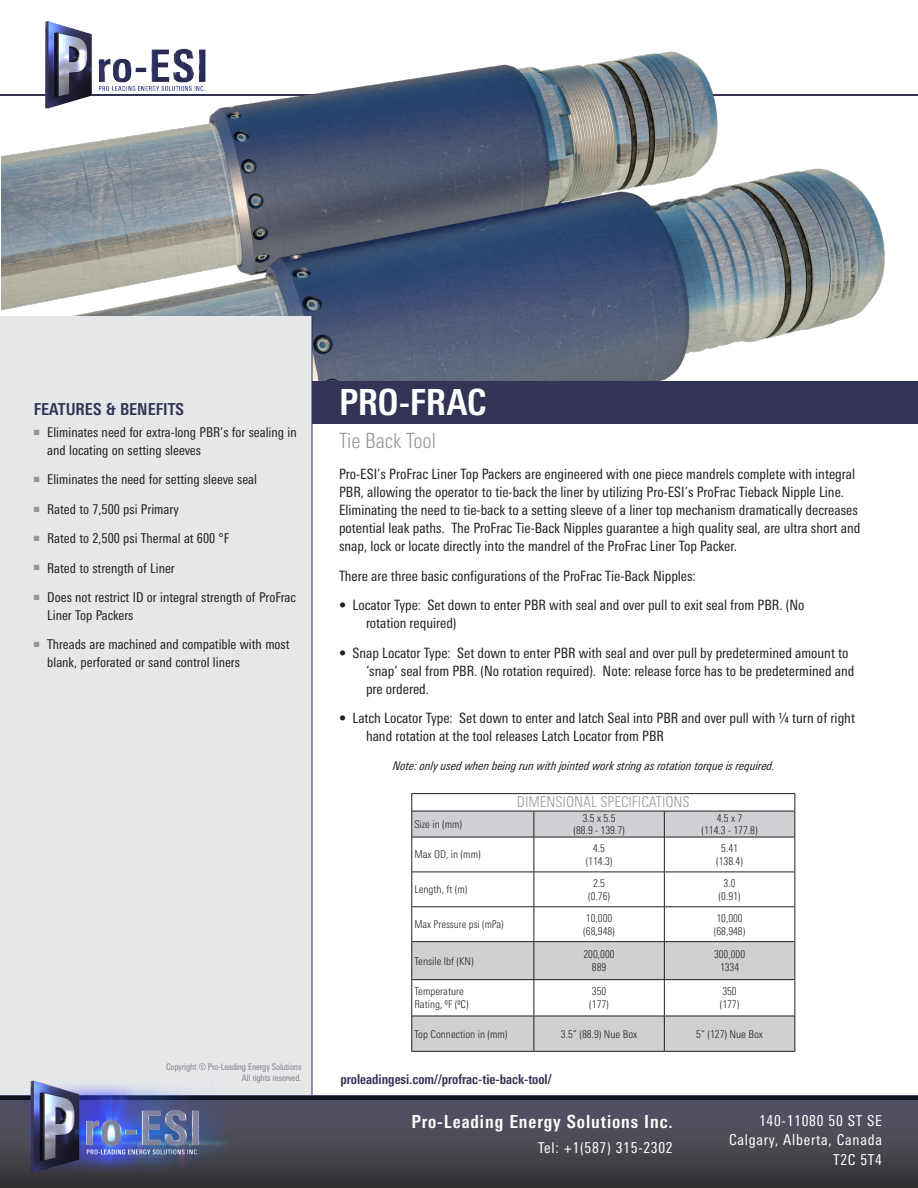
<style>
.page{position:relative;width:918px;height:1188px;background:#fff}
.page>*{position:absolute;margin:0;border:0;box-sizing:border-box;transform-origin:0 0}
.t1{font:700 condensed 36px "Univers Next Pro";letter-spacing:-.005em;color:#fff}
.t2{font:300 condensed 21px "Univers Next Pro";color:#939598}
.t3{font:700 condensed 18px "Univers Next Pro";letter-spacing:.05em;color:#fff}
.t4{font:700 condensed 16.5px "Univers Next Pro";color:#333455}
.t5{font:condensed 15px/19.5px "Univers Next Pro";letter-spacing:.05em;color:#fff;text-align:right}
.t6{font:300 condensed 15px "Univers Next Pro";color:#93969a}
.t7{font:condensed 14.25px/18px "Univers Next Pro";color:#231f20}
.t8{font:condensed 13.5px/18px "Univers Next Pro";color:#231f20}
.t9{font:700 condensed 13.5px "Univers Next Pro";color:#333455}
.t10{font:italic condensed 12px "Univers Next Pro";color:#231f20}
.t11{font:300 condensed 10.65px/12.9px "Univers Next Pro";color:#231f20;text-align:center}
.t12{font:condensed 9px/10.5px "Univers Next Pro";letter-spacing:-.015em;color:#808285;text-align:right}
</style>
<div class="page">
<hr style="left:0;top:94px;width:918px;height:2px;background:#333455">
<img style="left:2px;top:51px;width:883px;height:330px">
<div style="left:0;top:316px;width:312px;height:780px;background:#e6e7e9"></div>
<div style="left:312px;top:381px;width:606px;height:42px;background:#333455"></div>
<hr style="left:312px;top:316px;width:1px;height:832px;background:#333455">
<div style="left:0;top:1096px;width:918px;height:92px;background:linear-gradient(to bottom,#59576d,#373535)"></div>
<hr style="left:0;top:1096px;width:918px;height:3px;background:#0e111b">
<img style="left:43px;top:21px;width:172px;height:92px">
<img style="left:27px;top:1080px;width:207px;height:98px">
<div style="left:412px;top:942px;width:383px;height:37px;background:#ced0d1"></div>
<div style="left:412px;top:1017px;width:383px;height:34px;background:#ced0d1"></div>
<hr style="left:411px;top:793px;width:123px;height:1px;background:#231f20">
<hr style="left:534px;top:793px;width:130px;height:1px;background:#231f20">
<hr style="left:664px;top:793px;width:131px;height:1px;background:#231f20">
<hr style="left:412px;top:837px;width:122px;height:1px;background:#231f20">
<hr style="left:534px;top:837px;width:130px;height:1px;background:#231f20">
<hr style="left:665px;top:837px;width:130px;height:1px;background:#231f20">
<hr style="left:412px;top:872px;width:122px;height:1px;background:#231f20">
<hr style="left:534px;top:872px;width:130px;height:1px;background:#231f20">
<hr style="left:664px;top:872px;width:131px;height:1px;background:#231f20">
<hr style="left:412px;top:906px;width:122px;height:1px;background:#231f20">
<hr style="left:534px;top:906px;width:130px;height:1px;background:#231f20">
<hr style="left:664px;top:906px;width:131px;height:1px;background:#231f20">
<hr style="left:412px;top:941px;width:122px;height:1px;background:#231f20">
<hr style="left:534px;top:941px;width:130px;height:1px;background:#231f20">
<hr style="left:664px;top:941px;width:131px;height:1px;background:#231f20">
<hr style="left:412px;top:979px;width:122px;height:1px;background:#231f20">
<hr style="left:534px;top:979px;width:130px;height:1px;background:#231f20">
<hr style="left:664px;top:979px;width:131px;height:1px;background:#231f20">
<hr style="left:412px;top:1016px;width:122px;height:1px;background:#231f20">
<hr style="left:534px;top:1016px;width:130px;height:1px;background:#231f20">
<hr style="left:664px;top:1016px;width:131px;height:1px;background:#231f20">
<hr style="left:411px;top:1051px;width:123px;height:1px;background:#231f20">
<hr style="left:534px;top:1051px;width:130px;height:1px;background:#231f20">
<hr style="left:664px;top:1051px;width:131px;height:1px;background:#231f20">
<hr style="left:411px;top:837px;width:1px;height:35px;background:#231f20">
<hr style="left:411px;top:872px;width:1px;height:35px;background:#231f20">
<hr style="left:534px;top:872px;width:1px;height:34px;background:#231f20">
<hr style="left:664px;top:872px;width:1px;height:34px;background:#231f20">
<hr style="left:795px;top:872px;width:1px;height:35px;background:#231f20">
<hr style="left:411px;top:907px;width:1px;height:35px;background:#231f20">
<hr style="left:534px;top:907px;width:1px;height:34px;background:#231f20">
<hr style="left:664px;top:907px;width:1px;height:34px;background:#231f20">
<hr style="left:795px;top:907px;width:1px;height:35px;background:#231f20">
<hr style="left:411px;top:942px;width:1px;height:38px;background:#231f20">
<hr style="left:534px;top:942px;width:1px;height:37px;background:#231f20">
<hr style="left:664px;top:942px;width:1px;height:37px;background:#231f20">
<hr style="left:795px;top:942px;width:1px;height:38px;background:#231f20">
<hr style="left:411px;top:980px;width:1px;height:36px;background:#231f20">
<hr style="left:534px;top:980px;width:1px;height:36px;background:#231f20">
<hr style="left:664px;top:980px;width:1px;height:36px;background:#231f20">
<hr style="left:795px;top:980px;width:1px;height:36px;background:#231f20">
<hr style="left:411px;top:1016px;width:1px;height:35px;background:#231f20">
<hr style="left:534px;top:1016px;width:1px;height:35px;background:#231f20">
<hr style="left:664px;top:1016px;width:1px;height:35px;background:#231f20">
<hr style="left:795px;top:1016px;width:1px;height:35px;background:#231f20">
<hr style="left:534px;top:837px;width:1px;height:35px;background:#231f20">
<svg style="left:411px;top:794px;width:385px;height:43px"></svg>
<hr style="left:664px;top:837px;width:1px;height:35px;background:#231f20">
<hr style="left:795px;top:837px;width:1px;height:35px;background:#231f20">
<p class="t4" style="left:34px;top:399px;width:152px">FEATURES &amp; BENEFITS</p>
<p class="t8" style="left:47px;top:423px;width:251px;text-indent:-14px"><sup>■</sup> Eliminates need for extra-long PBR’s for sealing in and locating on setting sleeves</p>
<p class="t8" style="left:34px;top:471px;width:225px"><sup>■</sup> Eliminates the need for setting sleeve seal</p>
<p class="t8" style="left:34px;top:500px;width:147px"><sup>■</sup> Rated to 7,500 psi Primary</p>
<p class="t8" style="left:34px;top:529px;width:197px"><sup>■</sup> Rated to 2,500 psi Thermal at 600 °F</p>
<p class="t8" style="left:34px;top:559px;width:143px"><sup>■</sup> Rated to strength of Liner</p>
<p class="t8" style="left:47px;top:588px;width:250px;text-indent:-14px"><sup>■</sup> Does not restrict ID or integral strength of ProFrac<br>Liner Top Packers</p>
<p class="t8" style="left:47px;top:636px;width:244px;text-indent:-14px"><sup>■</sup> Threads are machined and compatible with most blank, perforated or sand control liners</p>
<p class="t12" style="left:166px;top:1062px;width:137px">Copyright © Pro-Leading Energy Solutions<br>All rights reserved.</p>
<h1 class="t1" style="left:339px;top:381px;width:149px">PRO-FRAC</h1>
<h2 class="t2" style="left:339px;top:428px;width:99px">Tie Back Tool</h2>
<p class="t7" style="left:339px;top:465px;width:523px">Pro-ESI’s ProFrac Liner Top Packers are engineered with one piece mandrels complete with integral PBR, allowing the operator to tie-back the liner by utilizing Pro-ESI’s ProFrac Tieback Nipple Line.<br>Eliminating the need to tie-back to a setting sleeve of a liner top mechanism dramatically decreases potential leak paths. The ProFrac Tie-Back Nipples guarantee a high quality seal, are ultra short and snap, lock or locate directly into the mandrel of the ProFrac Liner Top Packer.</p>
<p class="t7" style="left:339px;top:567px;width:358px">There are three basic configurations of the ProFrac Tie-Back Nipples:</p>
<p class="t7" style="left:366px;top:596px;width:440px;text-indent:-27px">• Locator Type: Set down to enter PBR with seal and over pull to exit seal from PBR. (No rotation required)</p>
<p class="t7" style="left:366px;top:643px;width:490px;text-indent:-27px">• Snap Locator Type: Set down to enter PBR with seal and over pull by predetermined amount to ‘snap’ seal from PBR. (No rotation required). Note: release force has to be predetermined and pre ordered.</p>
<p class="t7" style="left:366px;top:709px;width:490px;text-indent:-27px">• Latch Locator Type: Set down to enter and latch Seal into PBR and over pull with ¼ turn of right hand rotation at the tool releases Latch Locator from PBR</p>
<p class="t10" style="left:393px;top:759px;width:384px">Note: only used when being run with jointed work string as rotation torque is required.</p>
<p class="t6" style="left:517px;top:793px;width:174px">DIMENSIONAL SPECIFICATIONS</p>
<p class="t11" style="left:414px;top:818px;width:49px">Size in (mm)</p>
<p class="t11" style="left:573px;top:811px;width:53px">3.5 x 5.5 (88.9 - 139.7)</p>
<p class="t11" style="left:702px;top:811px;width:58px">4.5 x 7<br>(114.3 - 177.8)</p>
<p class="t11" style="left:414px;top:848px;width:68px">Max OD, in (mm)</p>
<p class="t11" style="left:586px;top:842px;width:28px">4.5 (114.3)</p>
<p class="t11" style="left:716px;top:842px;width:28px">5.41 (138.4)</p>
<p class="t11" style="left:414px;top:883px;width:55px">Length, ft (m)</p>
<p class="t11" style="left:588px;top:877px;width:24px">2.5 (0.76)</p>
<p class="t11" style="left:719px;top:877px;width:24px">3.0 (0.91)</p>
<p class="t11" style="left:414px;top:918px;width:91px">Max Pressure psi (mPa)</p>
<p class="t11" style="left:583px;top:912px;width:33px;text-align:left">10,000 (68,948)</p>
<p class="t11" style="left:714px;top:912px;width:33px;text-align:left">10,000 (68,948)</p>
<p class="t11" style="left:414px;top:954px;width:61px">Tensile lbf (KN)</p>
<p class="t11" style="left:584px;top:948px;width:33px">200,000<br>889</p>
<p class="t11" style="left:714px;top:948px;width:33px">300,000<br>1334</p>
<p class="t11" style="left:414px;top:985px;width:56px;text-align:left">Temperature<br>Rating, 0F (0C)</p>
<p class="t11" style="left:589px;top:985px;width:21px;text-align:left">350 (177)</p>
<p class="t11" style="left:720px;top:985px;width:21px;text-align:left">350 (177)</p>
<p class="t11" style="left:414px;top:1027px;width:95px">Top Connection in (mm)</p>
<p class="t11" style="left:561px;top:1027px;width:78px">3.5” (88.9) Nue Box</p>
<p class="t11" style="left:696px;top:1027px;width:68px">5” (127) Nue Box</p>
<p class="t9" style="left:340px;top:1071px;width:213px">proleadingesi.com//profrac-tie-back-tool/</p>
<p class="t3" style="left:411px;top:1111px;width:263px">Pro-Leading Energy Solutions Inc.</p>
<p class="t5" style="left:538px;top:1138px;width:136px">Tel: +1(587) 315-2302</p>
<p class="t5" style="left:729px;top:1111px;width:154px">140-11080 50 ST SE<br>Calgary, Alberta, Canada<br>T2C 5T4</p>
</div>
